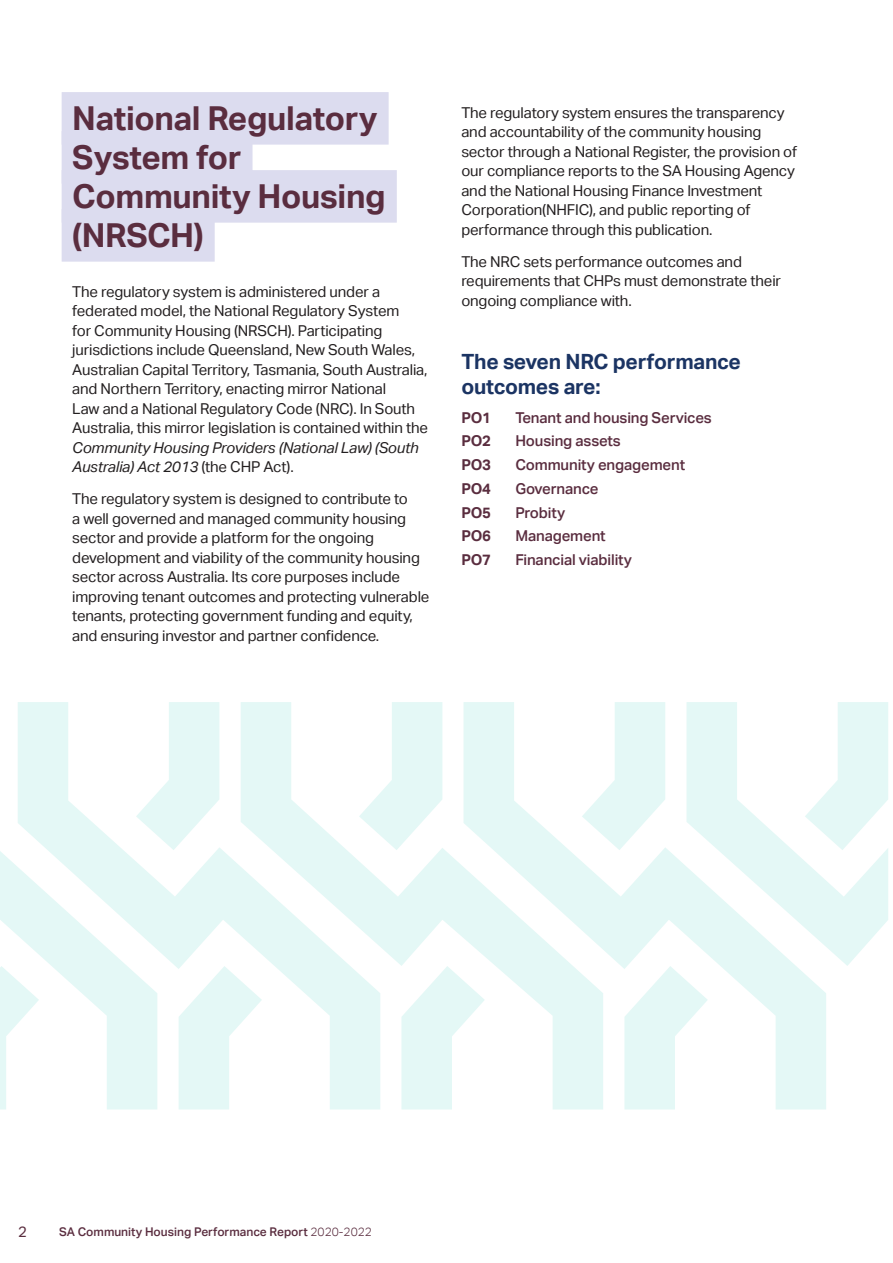
<style>
.page{position:relative;width:893px;height:1263px;background:#fff}
.page>*{position:absolute;margin:0;border:0;box-sizing:border-box;transform-origin:0 0}
.t1{font:700 33px "Aktiv Grotesk";letter-spacing:-.01em;color:#5a2d3f}
._1__Heading_-_blue{font:700 21px/25.2px "Aktiv Grotesk";letter-spacing:-.01em;color:#1b3463}
._3__Body_Copy{font:15px/19.5px "Aktiv Grotesk";letter-spacing:-.01em;color:#231f20}
._3__Body_Copy-2{font:500 15px "Aktiv Grotesk";letter-spacing:-.01em;color:#5a2d3f}
._3__Body_Copy-3{font:700 15px "Aktiv Grotesk";letter-spacing:-.015em;color:#5a2d3f}
.t2{font:15px "Aktiv Grotesk";color:#5a2d3f}
.t3{font:500 12px "Aktiv Grotesk";color:#5a2d3f}
.s1{font-style:italic}
.s2{font-weight:300}
</style>
<div class="page">
<svg style="left:0;top:702px;width:888px;height:407px;fill:#eaf9f8"></svg>
<div style="left:62px;top:92px;width:327px;height:53px;background:#dcdcef"></div>
<div style="left:62px;top:131px;width:191px;height:53px;background:#dcdcef"></div>
<div style="left:62px;top:170px;width:335px;height:53px;background:#dcdcef"></div>
<div style="left:62px;top:209px;width:153px;height:53px;background:#dcdcef"></div>
<p class="t1" style="left:72px;top:100px;width:307px">National Regulatory</p>
<p class="t1" style="left:72px;top:139px;width:171px">System for</p>
<p class="t1" style="left:72px;top:178px;width:315px">Community Housing</p>
<p class="t1" style="left:72px;top:217px;width:133px">(NRSCH)</p>
<p class="_3__Body_Copy" style="left:72px;top:282px;width:357px">The regulatory system is administered under a federated model, the National Regulatory System<br>for Community Housing (NRSCH). Participating jurisdictions include Queensland, New South Wales, Australian Capital Territory, Tasmania, South Australia, and Northern Territory, enacting mirror National<br>Law and a National Regulatory Code (NRC). In South Australia, this mirror legislation is contained within the <span class="s1">Community Housing Providers (National Law) (South Australia) Act 2013</span> (the CHP Act).</p>
<p class="_3__Body_Copy" style="left:72px;top:489px;width:359px">The regulatory system is designed to contribute to<br>a well governed and managed community housing sector and provide a platform for the ongoing development and viability of the community housing sector across Australia. Its core purposes include improving tenant outcomes and protecting vulnerable tenants, protecting government funding and equity, and ensuring investor and partner confidence.</p>
<p class="_3__Body_Copy" style="left:461px;top:103px;width:337px">The regulatory system ensures the transparency and accountability of the community housing sector through a National Register, the provision of our compliance reports to the SA Housing Agency and the National Housing Finance Investment Corporation(NHFIC), and public reporting of performance through this publication.</p>
<p class="_3__Body_Copy" style="left:461px;top:252px;width:321px">The NRC sets performance outcomes and requirements that CHPs must demonstrate their ongoing compliance with.</p>
<p class="_1__Heading_-_blue" style="left:461px;top:349px;width:281px">The seven NRC performance outcomes are:</p>
<p class="_3__Body_Copy-3" style="left:461px;top:408px;width:31px">PO1</p>
<p class="_3__Body_Copy-2" style="left:515px;top:408px;width:198px">Tenant and housing Services</p>
<p class="_3__Body_Copy-3" style="left:461px;top:432px;width:31px">PO2</p>
<p class="_3__Body_Copy-2" style="left:515px;top:432px;width:107px">Housing assets</p>
<p class="_3__Body_Copy-3" style="left:461px;top:456px;width:31px">PO3</p>
<p class="_3__Body_Copy-2" style="left:515px;top:456px;width:171px">Community engagement</p>
<p class="_3__Body_Copy-3" style="left:461px;top:480px;width:31px">PO4</p>
<p class="_3__Body_Copy-2" style="left:515px;top:480px;width:85px">Governance</p>
<p class="_3__Body_Copy-3" style="left:461px;top:504px;width:31px">PO5</p>
<p class="_3__Body_Copy-2" style="left:515px;top:504px;width:51px">Probity</p>
<p class="_3__Body_Copy-3" style="left:461px;top:527px;width:31px">PO6</p>
<p class="_3__Body_Copy-2" style="left:515px;top:527px;width:92px">Management</p>
<p class="_3__Body_Copy-3" style="left:461px;top:551px;width:31px">PO7</p>
<p class="_3__Body_Copy-2" style="left:515px;top:551px;width:118px">Financial viability</p>
<p class="t2" style="left:18px;top:1223px;width:10px">2</p>
<p class="t3" style="left:59px;top:1225px;width:314px">SA Community Housing Performance Report <span class="s2">2020-2022</span></p>
</div>
